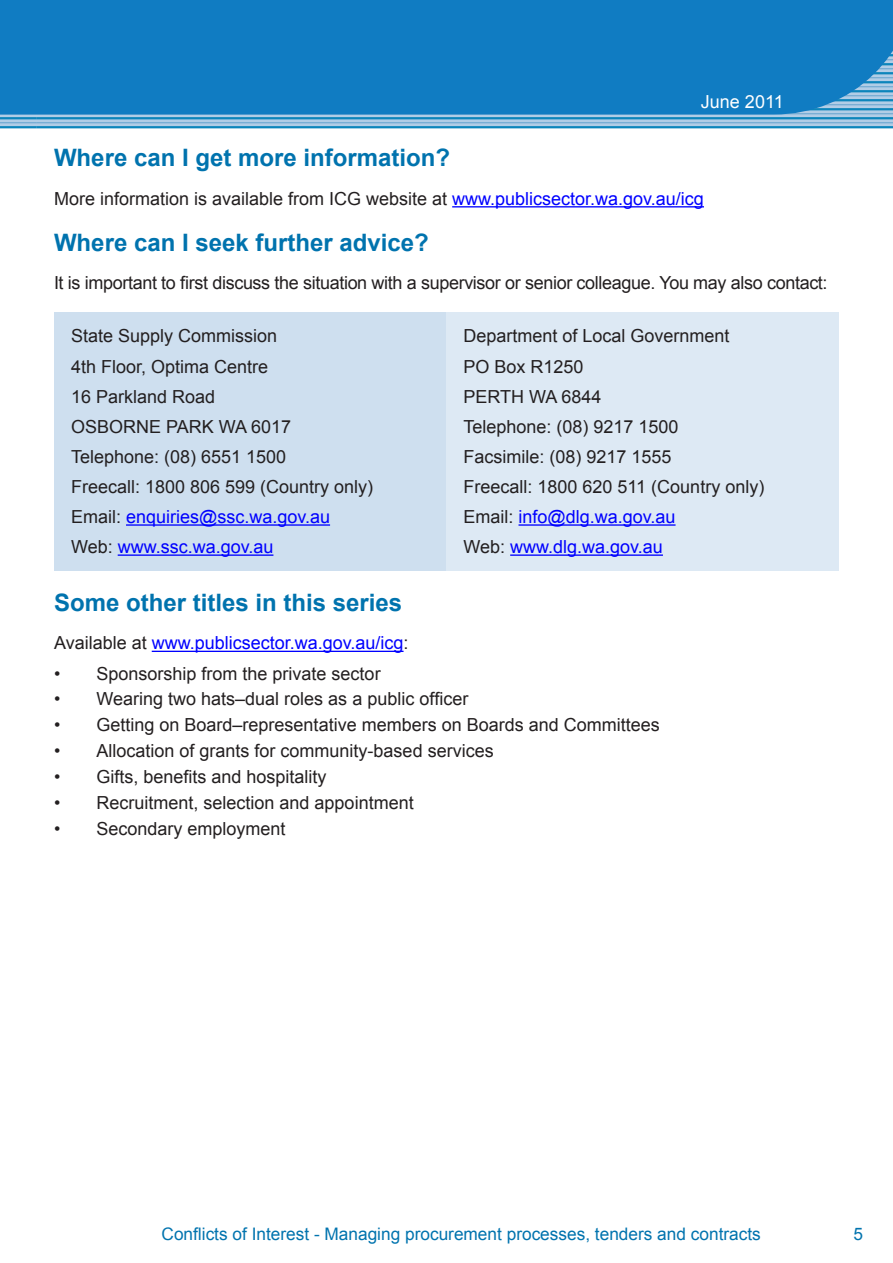
<style>
.page{position:relative;width:893px;height:1263px;background:#fff}
.page>*{position:absolute;margin:0;border:0;box-sizing:border-box;transform-origin:0 0}
.Heading{font:700 24px "Arial";color:#0073ae}
.Plain_Text{font:18px "Arial";color:#231f20}
.Bullets{font:18px "Arial";color:#231f20}
.Plain_Text-2{font:18px "Arial";color:#00f}
.Plain_Text-3{font:18px "Arial";letter-spacing:-.02em;color:#231f20}
.t1{font:18px "Arial";color:#fff}
.t2{font:17.25px "Arial";color:#0073ae}
.s1{color:#00f}
.s2{color:#231f20}
</style>
<div class="page">
<svg style="left:0;top:115px;width:893px;height:11px;background:#a6c7e3"></svg>
<hr style="left:0;top:117px;width:36px;height:2px;background:#0c85bb">
<hr style="left:36px;top:117px;width:857px;height:2px;background:#0c85bb">
<hr style="left:0;top:126px;width:36px;height:2px;background:#0c85bb">
<hr style="left:36px;top:126px;width:857px;height:2px;background:#0c85bb">
<hr style="left:0;top:122px;width:36px;height:1px;background:#6da7d1">
<hr style="left:36px;top:122px;width:857px;height:1px;background:#6da7d1">
<div style="left:0;top:0;width:893px;height:115px;background:#107cc2"></div>
<hr style="left:452px;top:206px;width:252px;height:1px;background:#00f">
<hr style="left:152px;top:651px;width:252px;height:1px;background:#00f">
<div style="left:54px;top:312px;width:392px;height:259px;background:#cedfef"></div>
<div style="left:446px;top:312px;width:393px;height:259px;background:#dde9f4"></div>
<hr style="left:126px;top:524px;width:204px;height:2px;background:#00f">
<hr style="left:118px;top:554px;width:155px;height:2px;background:#00f">
<hr style="left:518px;top:524px;width:158px;height:2px;background:#00f">
<hr style="left:510px;top:554px;width:153px;height:2px;background:#00f">
<p class="t1" style="left:701px;top:90px;width:84px">June 2011</p>
<p class="Heading" style="left:54px;top:142px;width:398px">Where can I get more information?</p>
<p class="Plain_Text" style="left:54px;top:187px;width:651px">More information is available from ICG website at <span class="s1">www.publicsector.wa.gov.au/icg</span></p>
<p class="Heading" style="left:54px;top:226px;width:376px">Where can I seek further advice?</p>
<p class="Plain_Text-3" style="left:54px;top:271px;width:775px">It is important to first discuss the situation with a supervisor or senior colleague. You may also contact:</p>
<p class="Plain_Text" style="left:71px;top:324px;width:208px">State Supply Commission</p>
<p class="Plain_Text" style="left:71px;top:354px;width:199px">4th Floor, Optima Centre</p>
<p class="Plain_Text" style="left:71px;top:385px;width:146px">16 Parkland Road</p>
<p class="Plain_Text" style="left:71px;top:415px;width:222px">OSBORNE PARK WA 6017</p>
<p class="Plain_Text" style="left:71px;top:445px;width:217px">Telephone: (08) 6551 1500</p>
<p class="Plain_Text" style="left:71px;top:475px;width:304px">Freecall: 1800 806 599 (Country only)</p>
<p class="Plain_Text-2" style="left:71px;top:505px;width:261px"><span class="s2">Email:</span> enquiries@ssc.wa.gov.au</p>
<p class="Plain_Text-2" style="left:71px;top:535px;width:204px"><span class="s2">Web:</span> www.ssc.wa.gov.au</p>
<p class="Plain_Text" style="left:463px;top:324px;width:268px">Department of Local Government</p>
<p class="Plain_Text" style="left:463px;top:354px;width:122px">PO Box R1250</p>
<p class="Plain_Text" style="left:463px;top:385px;width:140px">PERTH WA 6844</p>
<p class="Plain_Text" style="left:463px;top:415px;width:217px">Telephone: (08) 9217 1500</p>
<p class="Plain_Text" style="left:463px;top:445px;width:210px">Facsimile: (08) 9217 1555</p>
<p class="Plain_Text" style="left:463px;top:475px;width:302px">Freecall: 1800 620 511 (Country only)</p>
<p class="Plain_Text-2" style="left:463px;top:505px;width:214px"><span class="s2">Email:</span> info@dlg.wa.gov.au</p>
<p class="Plain_Text-2" style="left:463px;top:535px;width:201px"><span class="s2">Web:</span> www.dlg.wa.gov.au</p>
<p class="Heading" style="left:54px;top:587px;width:350px">Some other titles in this series</p>
<p class="Plain_Text-2" style="left:54px;top:631px;width:356px"><span class="s2">Available at</span> www.publicsector.wa.gov.au/icg<span class="s2">:</span></p>
<p class="Bullets" style="left:54px;top:661px;width:328px">• Sponsorship from the private sector</p>
<p class="Bullets" style="left:54px;top:687px;width:416px">• Wearing two hats–dual roles as a public officer</p>
<p class="Bullets" style="left:54px;top:713px;width:607px">• Getting on Board–representative members on Boards and Committees</p>
<p class="Bullets" style="left:54px;top:739px;width:441px">• Allocation of grants for community-based services</p>
<p class="Bullets" style="left:54px;top:765px;width:274px">• Gifts, benefits and hospitality</p>
<p class="Bullets" style="left:54px;top:791px;width:361px">• Recruitment, selection and appointment</p>
<p class="Bullets" style="left:54px;top:816px;width:233px">• Secondary employment</p>
<p class="t2" style="left:162px;top:1222px;width:601px">Conflicts of Interest - Managing procurement processes, tenders and contracts</p>
<p class="t2" style="left:853px;top:1222px;width:11px">5</p>
</div>
